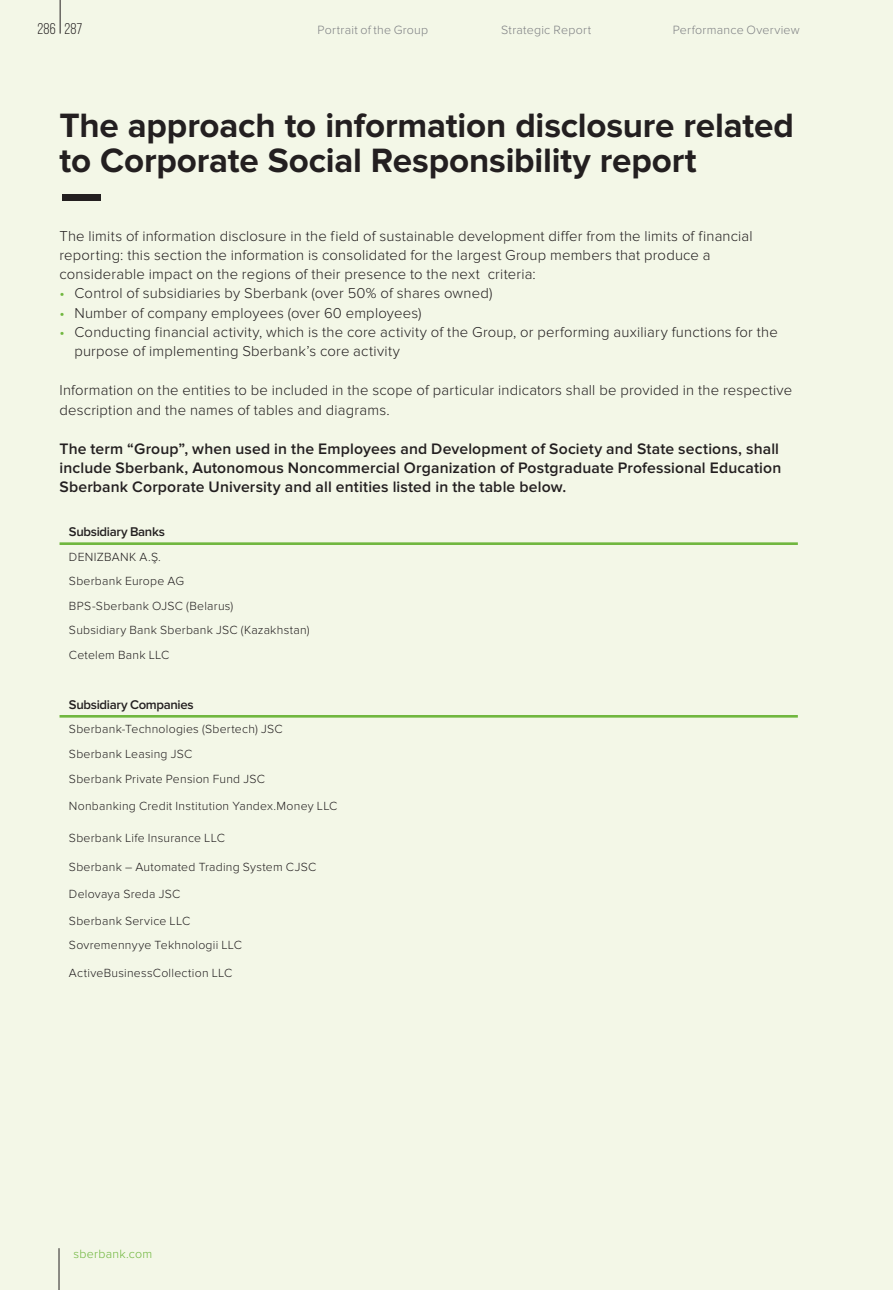
<style>
.page{position:relative;width:893px;height:1290px;background:#f3f7e7}
.page>*{position:absolute;margin:0;border:0;box-sizing:border-box;transform-origin:0 0}
.t1{font:700 35px/35px "Proxima Nova";letter-spacing:-.005em;color:#231f20}
.chart_tabl_head{font:600 15.75px/19.2px "Proxima Nova";letter-spacing:.01em;color:#231f20}
.t2{font:15.58px "Bebas Neue";letter-spacing:.015em;color:#231f20}
.pre_bull{font:300 14.88px/19.2px "Proxima Nova";letter-spacing:.01em;color:#231f20}
.body_text{font:300 14.88px/19.2px "Proxima Nova";letter-spacing:.01em;color:#231f20}
.tab_head{font:600 13.12px "Proxima Nova";letter-spacing:-.025em;color:#231f20}
.t3{font:300 12.42px "Proxima Nova";letter-spacing:.02em;color:#808285}
.t4{font:300 12.42px "Proxima Nova";letter-spacing:.02em;color:#70b73f}
.tabl_body{font:300 12.25px "Proxima Nova";letter-spacing:.02em;color:#231f20}
.s1{color:#70b73f}
</style>
<div class="page">
<hr style="left:60px;top:0;width:1px;height:34px;background:#231f20">
<hr style="left:59px;top:1248px;width:1px;height:42px;background:#231f20">
<hr style="left:60px;top:715px;width:738px;height:2px;background:#70b73f">
<hr style="left:60px;top:542px;width:738px;height:3px;background:#70b73f">
<div style="left:62px;top:194px;width:39px;height:6px;background:#231f20"></div>
<p class="t2" style="left:38px;top:20px;width:46px">286 287</p>
<p class="t3" style="left:318px;top:22px;width:112px">Portrait of the Group</p>
<p class="t3" style="left:501px;top:22px;width:91px">Strategic Report</p>
<p class="t3" style="left:673px;top:22px;width:129px">Performance Overview</p>
<p class="t1" style="left:60px;top:108px;width:736px">The approach to information disclosure related to Corporate Social Responsibility report</p>
<p class="pre_bull" style="left:60px;top:226px;width:695px">The limits of information disclosure in the field of sustainable development differ from the limits of financial reporting: this section the information is consolidated for the largest Group members that produce a considerable impact on the regions of their presence to the next criteria:</p>
<p class="pre_bull" style="left:60px;top:284px;width:435px"><span class="s1">•</span> Control of subsidiaries by Sberbank (over 50% of shares owned)</p>
<p class="pre_bull" style="left:60px;top:303px;width:364px"><span class="s1">•</span> Number of company employees (over 60 employees)</p>
<p class="pre_bull" style="left:74px;top:322px;width:705px;text-indent:-15px"><span class="s1">•</span> Conducting financial activity, which is the core activity of the Group, or performing auxiliary functions for the purpose of implementing Sberbank’s core activity</p>
<p class="body_text" style="left:60px;top:381px;width:734px">Information on the entities to be included in the scope of particular indicators shall be provided in the respective description and the names of tables and diagrams.</p>
<p class="chart_tabl_head" style="left:60px;top:439px;width:723px">The term “Group”, when used in the Employees and Development of Society and State sections, shall include Sberbank, Autonomous Noncommercial Organization of Postgraduate Professional Education<br>Sberbank Corporate University and all entities listed in the table below.</p>
<p class="tab_head" style="left:69px;top:524px;width:97px">Subsidiary Banks</p>
<p class="tabl_body" style="left:69px;top:550px;width:93px">DENIZBANK A.Ş.</p>
<p class="tabl_body" style="left:69px;top:574px;width:117px">Sberbank Europe AG</p>
<p class="tabl_body" style="left:69px;top:599px;width:166px">BPS-Sberbank OJSC (Belarus)</p>
<p class="tabl_body" style="left:69px;top:623px;width:242px">Subsidiary Bank Sberbank JSC (Kazakhstan)</p>
<p class="tabl_body" style="left:69px;top:648px;width:102px">Cetelem Bank LLC</p>
<p class="tab_head" style="left:69px;top:697px;width:126px">Subsidiary Companies</p>
<p class="tabl_body" style="left:69px;top:722px;width:215px">Sberbank-Technologies (Sbertech) JSC</p>
<p class="tabl_body" style="left:69px;top:747px;width:125px">Sberbank Leasing JSC</p>
<p class="tabl_body" style="left:69px;top:771px;width:198px">Sberbank Private Pension Fund JSC</p>
<p class="tabl_body" style="left:69px;top:799px;width:270px">Nonbanking Credit Institution Yandex.Money LLC</p>
<p class="tabl_body" style="left:69px;top:831px;width:157px">Sberbank Life Insurance LLC</p>
<p class="tabl_body" style="left:69px;top:859px;width:249px">Sberbank – Automated Trading System CJSC</p>
<p class="tabl_body" style="left:69px;top:886px;width:113px">Delovaya Sreda JSC</p>
<p class="tabl_body" style="left:69px;top:914px;width:123px">Sberbank Service LLC</p>
<p class="tabl_body" style="left:69px;top:938px;width:175px">Sovremennyye Tekhnologii LLC</p>
<p class="tabl_body" style="left:69px;top:965px;width:165px">ActiveBusinessCollection LLC</p>
<p class="t4" style="left:74px;top:1247px;width:80px">sberbank.com</p>
</div>
